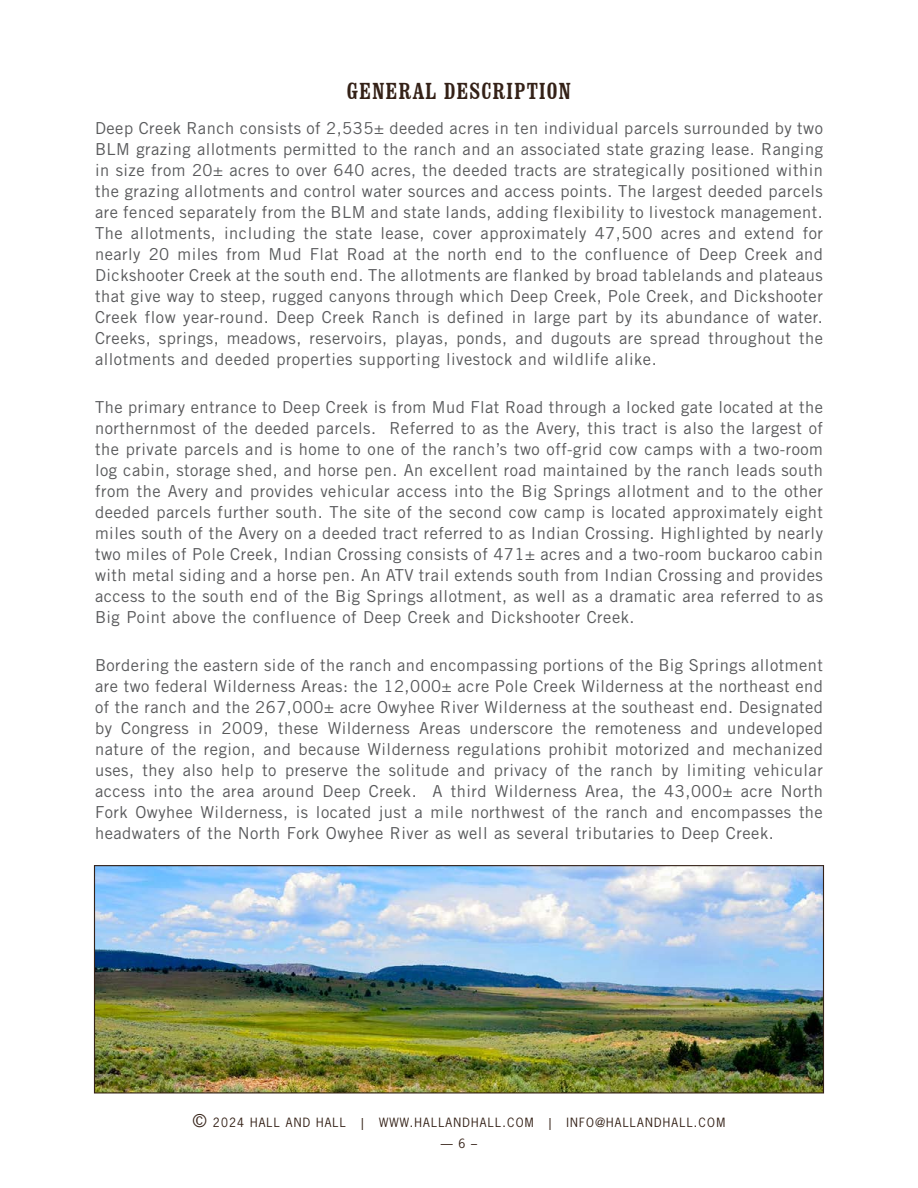
<style>
.page{position:relative;width:918px;height:1188px;background:#fff}
.page>*{position:absolute;margin:0;border:0;box-sizing:border-box;transform-origin:0 0}
.t1{font:condensed 24px "Clarendon BT";letter-spacing:.04em;color:#342117}
.t2{font:16.5px/21px "Trade Gothic LT Std";letter-spacing:.03em;color:#58595b;text-align:justify}
.t3{font:12px "News Gothic Std";letter-spacing:.1em;color:#342117}
.s1{font-size:16.5px}
</style>
<div class="page">
<img style="left:96px;top:867px;width:726px;height:225px">
<div style="left:94px;top:865px;width:730px;height:229px;border:1px solid #342117"></div>
<h1 class="t1" style="left:347px;top:76px;width:226px">GENERAL DESCRIPTION</h1>
<p class="t2" style="left:95px;top:117px;width:729px">Deep Creek Ranch consists of 2,535± deeded acres in ten individual parcels surrounded by two BLM grazing allotments permitted to the ranch and an associated state grazing lease. Ranging in size from 20± acres to over 640 acres, the deeded tracts are strategically positioned within the grazing allotments and control water sources and access points. The largest deeded parcels are fenced separately from the BLM and state lands, adding flexibility to livestock management.<br>The allotments, including the state lease, cover approximately 47,500 acres and extend for nearly 20 miles from Mud Flat Road at the north end to the confluence of Deep Creek and Dickshooter Creek at the south end. The allotments are flanked by broad tablelands and plateaus that give way to steep, rugged canyons through which Deep Creek, Pole Creek, and Dickshooter Creek flow year-round. Deep Creek Ranch is defined in large part by its abundance of water.<br>Creeks, springs, meadows, reservoirs, playas, ponds, and dugouts are spread throughout the allotments and deeded properties supporting livestock and wildlife alike.</p>
<p class="t2" style="left:95px;top:396px;width:729px">The primary entrance to Deep Creek is from Mud Flat Road through a locked gate located at the northernmost of the deeded parcels. Referred to as the Avery, this tract is also the largest of the private parcels and is home to one of the ranch’s two off-grid cow camps with a two-room log cabin, storage shed, and horse pen. An excellent road maintained by the ranch leads south from the Avery and provides vehicular access into the Big Springs allotment and to the other deeded parcels further south. The site of the second cow camp is located approximately eight miles south of the Avery on a deeded tract referred to as Indian Crossing. Highlighted by nearly two miles of Pole Creek, Indian Crossing consists of 471± acres and a two-room buckaroo cabin with metal siding and a horse pen. An ATV trail extends south from Indian Crossing and provides access to the south end of the Big Springs allotment, as well as a dramatic area referred to as Big Point above the confluence of Deep Creek and Dickshooter Creek.</p>
<p class="t2" style="left:95px;top:654px;width:729px">Bordering the eastern side of the ranch and encompassing portions of the Big Springs allotment are two federal Wilderness Areas: the 12,000± acre Pole Creek Wilderness at the northeast end of the ranch and the 267,000± acre Owyhee River Wilderness at the southeast end. Designated by Congress in 2009, these Wilderness Areas underscore the remoteness and undeveloped nature of the region, and because Wilderness regulations prohibit motorized and mechanized uses, they also help to preserve the solitude and privacy of the ranch by limiting vehicular access into the area around Deep Creek. A third Wilderness Area, the 43,000± acre North Fork Owyhee Wilderness, is located just a mile northwest of the ranch and encompasses the headwaters of the North Fork Owyhee River as well as several tributaries to Deep Creek.</p>
<p class="t3" style="left:193px;top:1115px;width:155px"><span class="s1">©</span> 2024 HALL AND HALL</p>
<p class="t3" style="left:361px;top:1115px;width:4px">|</p>
<p class="t3" style="left:379px;top:1115px;width:156px">WWW.HALLANDHALL.COM</p>
<p class="t3" style="left:549px;top:1115px;width:4px">|</p>
<p class="t3" style="left:567px;top:1115px;width:160px">INFO@HALLANDHALL.COM</p>
<p class="t3" style="left:441px;top:1135px;width:38px">— 6 –</p>
</div>
